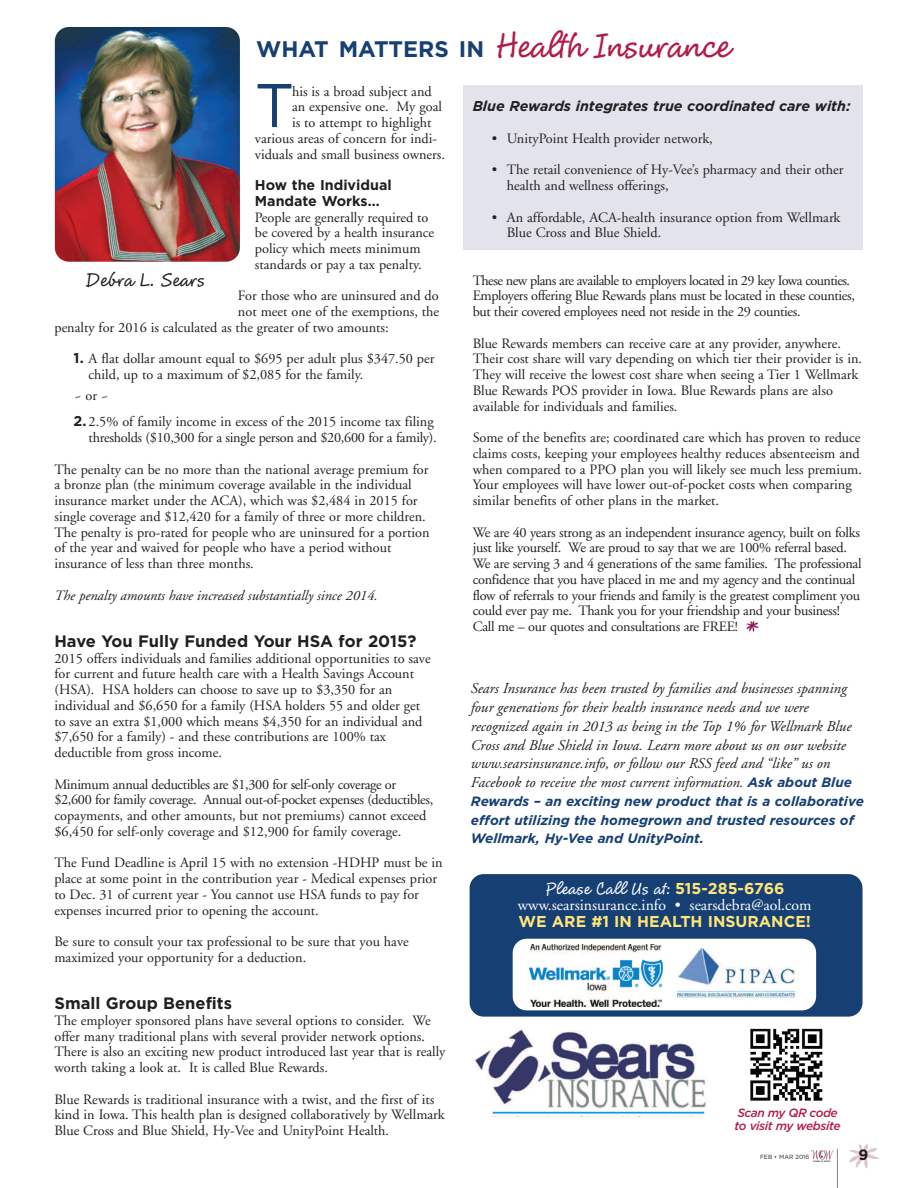
<style>
.page{position:relative;width:918px;height:1188px;background:#fff}
.page>*{position:absolute;margin:0;border:0;box-sizing:border-box;transform-origin:0 0}
.t1{font:61.5px "Gotham";color:#164074}
.t2{font:700 32.85px "Cluff Hmk";letter-spacing:-.025em;color:#b11d47}
.t3{font:700 22.5px "Gotham";color:#164074}
.t4{font:700 18px "Cluff Hmk";color:#231f20}
.t5{font:700 16.5px "Gotham";color:#231f20}
.t6{font:15.75px "Adobe Garamond";color:#fff}
.t7{font:700 15.75px "Cluff Hmk";color:#fff}
.t8{font:700 15.75px "Gotham";color:#ffe578}
.t9{font:italic 15px/18.8px "Adobe Garamond";color:#231f20}
.t10{font:700 15px "Gotham";color:#231f20}
.t11{font:14.25px/15.8px "Adobe Garamond";color:#231f20}
.t12{font:14.25px/15.8px "Adobe Garamond";letter-spacing:-.02em;color:#231f20;text-align:right}
.t13{font:14.25px/15.8px "Adobe Garamond";letter-spacing:-.025em;color:#231f20}
.t14{font:italic 14.25px "Adobe Garamond";color:#231f20}
.t15{font:italic 700 14.25px "Gotham";color:#231f20}
.t16{font:700 14.25px/15.8px "Gotham";color:#231f20}
.t17{font:italic 700 13.5px/18.8px "Gotham";color:#164074}
.t18{font:italic 500 12px/13.5px "Gotham";letter-spacing:-.035em;color:#b11d47}
.t19{font:6px "Gotham";color:#231f20}
.s1{font-family:"Gotham";font-weight:700}
.s2{font-family:"Gotham";font-weight:700;font-size:13.5px;color:#164074}
.s3{font-family:"Gotham";color:#ffe578}
</style>
<div class="page">
<div style="left:463px;top:85px;width:400px;height:165px;background:#e3e3ec"></div>
<img style="left:860px;top:1144px;width:17px;height:8px">
<hr style="left:837px;top:1149px;width:1px;height:39px;background:#7f8692">
<img style="left:812px;top:1150px;width:22px;height:11px">
<img style="left:474px;top:1029px;width:234px;height:88px">
<img style="left:55px;top:27px;width:185px;height:235px;border-radius:14px">
<div style="left:470px;top:874px;width:393px;height:143px;background:#164074;border-radius:14px"></div>
<div style="left:513px;top:939px;width:303px;height:71px;background:#fff;border-radius:14px"></div>
<img style="left:529px;top:944px;width:134px;height:62px">
<img style="left:678px;top:949px;width:121px;height:49px">
<svg style="left:746px;top:621px;width:12px;height:10px"></svg>
<img style="left:750px;top:1028px;width:73px;height:73px">
<h3 class="t3" style="left:256px;top:36px;width:229px">WHAT MATTERS IN</h3>
<h2 class="t2" style="left:494px;top:25px;width:237px">Health Insurance</h2>
<h1 class="t1" style="left:255px;top:70px;width:41px">T</h1>
<p class="t11" style="left:292px;top:84px;width:141px">his is a broad subject and</p>
<p class="t11" style="left:292px;top:100px;width:151px">an expensive one. My goal</p>
<p class="t11" style="left:292px;top:116px;width:141px">is to attempt to highlight</p>
<p class="t11" style="left:255px;top:132px;width:184px">various areas of concern for indi-</p>
<p class="t11" style="left:255px;top:147px;width:192px">viduals and small business owners.</p>
<p class="t16" style="left:255px;top:177px;width:138px">How the Individual<br>Mandate Works…</p>
<p class="t11" style="left:255px;top:210px;width:181px">People are generally required to be covered by a health insurance policy which meets minimum standards or pay a tax penalty.</p>
<p class="t11" style="left:238px;top:289px;width:202px">For those who are uninsured and do</p>
<p class="t11" style="left:238px;top:305px;width:203px">not meet one of the exemptions, the</p>
<p class="t11" style="left:54px;top:321px;width:336px">penalty for 2016 is calculated as the greater of two amounts:</p>
<p class="t11" style="left:89px;top:352px;width:347px;text-indent:-15px"><span class="s1">1.</span> A flat dollar amount equal to $695 per adult plus $347.50 per child, up to a maximum of $2,085 for the family.</p>
<p class="t12" style="left:74px;top:415px;width:365px"><span class="s1">2.</span> 2.5% of family income in excess of the 2015 income tax filing thresholds ($10,300 for a single person and $20,600 for a family).</p>
<p class="t11" style="left:54px;top:462px;width:377px">The penalty can be no more than the national average premium for a bronze plan (the minimum coverage available in the individual insurance market under the ACA), which was $2,484 in 2015 for single coverage and $12,420 for a family of three or more children.<br>The penalty is pro-rated for people who are uninsured for a portion of the year and waived for people who have a period without insurance of less than three months.</p>
<p class="t14" style="left:54px;top:589px;width:325px">The penalty amounts have increased substantially since 2014.</p>
<p class="t5" style="left:54px;top:631px;width:364px">Have You Fully Funded Your HSA for 2015?</p>
<p class="t11" style="left:54px;top:651px;width:378px">2015 offers individuals and families additional opportunities to save for current and future health care with a Health Savings Account (HSA). HSA holders can choose to save up to $3,350 for an individual and $6,650 for a family (HSA holders 55 and older get to save an extra $1,000 which means $4,350 for an individual and $7,650 for a family) - and these contributions are 100% tax deductible from gross income.</p>
<p class="t13" style="left:54px;top:777px;width:380px">Minimum annual deductibles are $1,300 for self-only coverage or $2,600 for family coverage. Annual out-of-pocket expenses (deductibles, copayments, and other amounts, but not premiums) cannot exceed $6,450 for self-only coverage and $12,900 for family coverage.</p>
<p class="t11" style="left:54px;top:856px;width:390px">The Fund Deadline is April 15 with no extension -HDHP must be in place at some point in the contribution year - Medical expenses prior to Dec. 31 of current year - You cannot use HSA funds to pay for expenses incurred prior to opening the account.</p>
<p class="t11" style="left:54px;top:935px;width:356px">Be sure to consult your tax professional to be sure that you have maximized your opportunity for a deduction.</p>
<p class="t5" style="left:54px;top:994px;width:179px">Small Group Benefits</p>
<p class="t11" style="left:54px;top:1014px;width:393px">The employer sponsored plans have several options to consider. We offer many traditional plans with several provider network options.<br>There is also an exciting new product introduced last year that is really worth taking a look at. It is called Blue Rewards.</p>
<p class="t11" style="left:54px;top:1092px;width:392px">Blue Rewards is traditional insurance with a twist, and the first of its kind in Iowa. This health plan is designed collaboratively by Wellmark<br>Blue Cross and Blue Shield, Hy-Vee and UnityPoint Health.</p>
<p class="t4" style="left:86px;top:268px;width:120px">Debra L. Sears</p>
<p class="t11" style="left:74px;top:389px;width:35px">~or~</p>
<p class="t15" style="left:473px;top:98px;width:379px">Blue Rewards integrates true coordinated care with:</p>
<p class="t11" style="left:492px;top:132px;width:222px">• UnityPoint Health provider network,</p>
<p class="t11" style="left:507px;top:163px;width:338px;text-indent:-15px">• The retail convenience of Hy-Vee’s pharmacy and their other health and wellness offerings,</p>
<p class="t11" style="left:507px;top:210px;width:335px;text-indent:-15px">• An affordable, ACA-health insurance option from Wellmark<br>Blue Cross and Blue Shield.</p>
<p class="t13" style="left:473px;top:273px;width:384px">These new plans are available to employers located in 29 key Iowa counties.<br>Employers offering Blue Rewards plans must be located in these counties, but their covered employees need not reside in the 29 counties.</p>
<p class="t11" style="left:473px;top:336px;width:391px">Blue Rewards members can receive care at any provider, anywhere.<br>Their cost share will vary depending on which tier their provider is in.<br>They will receive the lowest cost share when seeing a Tier 1 Wellmark Blue Rewards POS provider in Iowa. Blue Rewards plans are also available for individuals and families.</p>
<p class="t11" style="left:473px;top:431px;width:391px">Some of the benefits are; coordinated care which has proven to reduce claims costs, keeping your employees healthy reduces absenteeism and when compared to a PPO plan you will likely see much less premium.<br>Your employees will have lower out-of-pocket costs when comparing similar benefits of other plans in the market.</p>
<p class="t12" style="left:473px;top:525px;width:390px;text-align:left">We are 40 years strong as an independent insurance agency, built on folks just like yourself. We are proud to say that we are 100% referral based.<br>We are serving 3 and 4 generations of the same families. The professional confidence that you have placed in me and my agency and the continual flow of referrals to your friends and family is the greatest compliment you could ever pay me. Thank you for your friendship and your business!<br>Call me – our quotes and consultations are FREE!</p>
<p class="t9" style="left:471px;top:681px;width:383px">Sears Insurance has been trusted by families and businesses spanning four generations for their health insurance needs and we were recognized again in 2013 as being in the Top 1% for Wellmark Blue Cross and Blue Shield in Iowa. Learn more about us on our website www.searsinsurance.info, or follow our RSS feed and “like” us on Facebook to receive the most current information. <span class="s2">Ask about Blue</span></p>
<p class="t17" style="left:471px;top:792px;width:395px">Rewards – an exciting new product that is a collaborative effort utilizing the homegrown and trusted resources of<br>Wellmark, Hy-Vee and UnityPoint.</p>
<p class="t7" style="left:545px;top:878px;width:241px">Please Call Us at: <span class="s3">515-285-6766</span></p>
<p class="t6" style="left:518px;top:899px;width:295px">www.searsinsurance.info • searsdebra@aol.com</p>
<p class="t8" style="left:518px;top:912px;width:294px">WE ARE #1 IN HEALTH INSURANCE!</p>
<p class="t18" style="left:735px;top:1106px;width:108px">Scan my QR code to visit my website</p>
<p class="t19" style="left:760px;top:1153px;width:51px">FEB • MAR 2016</p>
<p class="t10" style="left:858px;top:1147px;width:11px">9</p>
</div>
